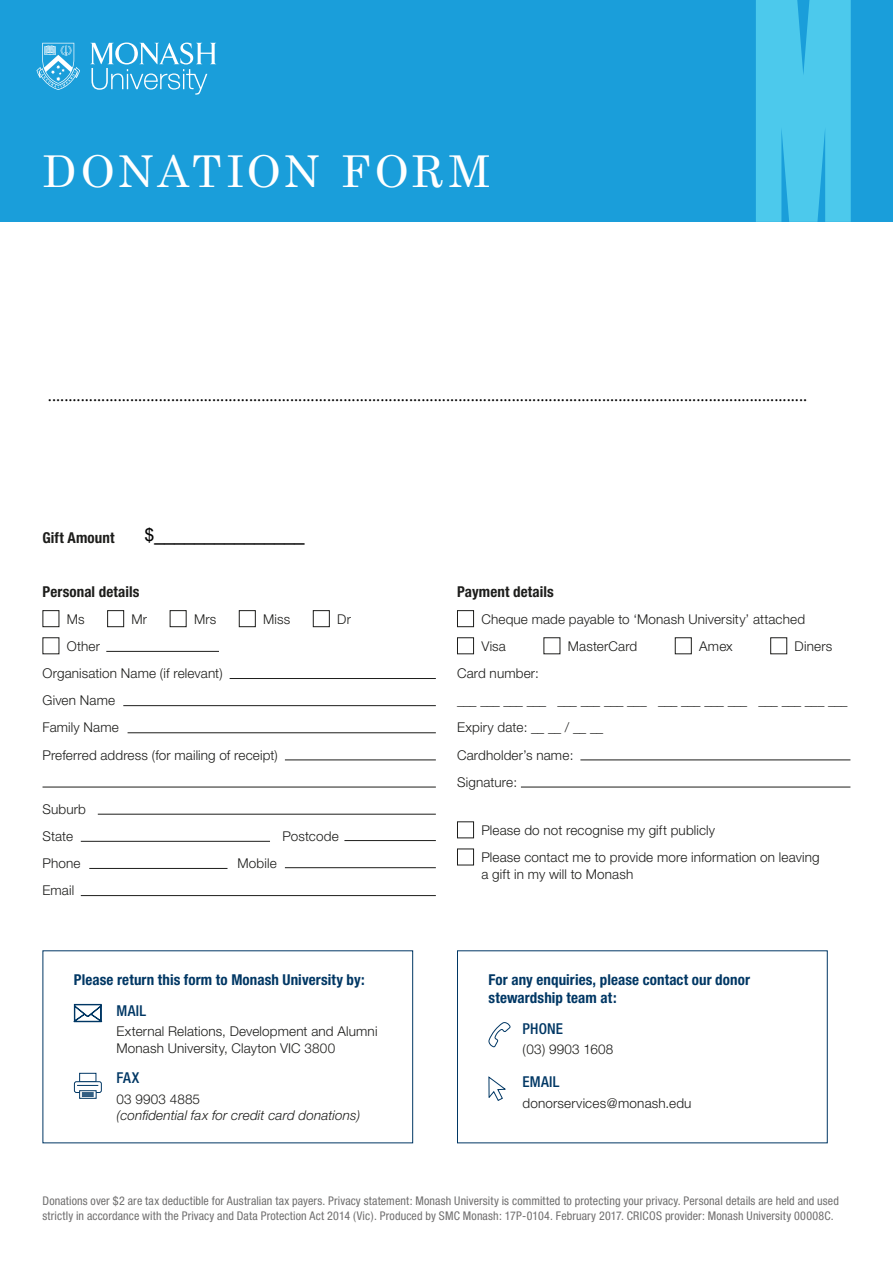
<style>
.page{position:relative;width:893px;height:1263px;background:#fff}
.page>*{position:absolute;margin:0;border:0;box-sizing:border-box;transform-origin:0 0}
.t1{font:43.95px "Century Schoolbook";letter-spacing:.08em;color:#fff}
.t2{font:18px "Minion Pro";color:#000}
.t3{font:18px "Arial";color:#000}
.t4{font:700 condensed 15px/18px "Helvetica Neue";letter-spacing:.005em;color:#003764}
.t5{font:700 condensed 15px "Helvetica Neue";letter-spacing:.005em;color:#1d1d1b}
.t6{font:500 condensed 15px "Helvetica Neue";letter-spacing:.015em;color:#003764}
.t7{font:300 13.5px/27.2px "Helvetica Neue";letter-spacing:.01em;color:#1d1d1b}
.t8{font:italic 300 13.5px "Helvetica Neue";letter-spacing:.01em;color:#1d1d1b}
.t9{font:condensed 12px/15px "Helvetica Neue";letter-spacing:.01em;color:#706f6f}
</style>
<div class="page">
<div style="left:0;top:0;width:893px;height:222px;background:#1a9eda"></div>
<div style="left:756px;top:0;width:95px;height:222px;background:#4cc9ec"></div>
<svg style="left:90px;top:43px;width:126px;height:52px"></svg>
<svg style="left:37px;top:43px;width:43px;height:47px"></svg>
<hr style="left:106px;top:651px;width:113px;height:1px;background:#1d1d1b">
<hr style="left:230px;top:678px;width:206px;height:1px;background:#1d1d1b">
<hr style="left:123px;top:705px;width:313px;height:1px;background:#1d1d1b">
<hr style="left:128px;top:732px;width:308px;height:1px;background:#1d1d1b">
<hr style="left:285px;top:759px;width:151px;height:1px;background:#1d1d1b">
<hr style="left:43px;top:787px;width:393px;height:1px;background:#1d1d1b">
<hr style="left:98px;top:814px;width:338px;height:1px;background:#1d1d1b">
<hr style="left:344px;top:840px;width:92px;height:1px;background:#1d1d1b">
<hr style="left:81px;top:841px;width:189px;height:1px;background:#1d1d1b">
<hr style="left:285px;top:867px;width:151px;height:1px;background:#1d1d1b">
<hr style="left:89px;top:868px;width:138px;height:1px;background:#1d1d1b">
<hr style="left:81px;top:895px;width:355px;height:1px;background:#1d1d1b">
<div style="left:43px;top:610px;width:16px;height:17px;border:1px solid #1d1d1b"></div>
<div style="left:107px;top:610px;width:17px;height:17px;border:1px solid #1d1d1b"></div>
<div style="left:170px;top:610px;width:17px;height:17px;border:1px solid #1d1d1b"></div>
<div style="left:239px;top:610px;width:17px;height:17px;border:1px solid #1d1d1b"></div>
<div style="left:313px;top:610px;width:17px;height:17px;border:1px solid #1d1d1b"></div>
<div style="left:43px;top:637px;width:16px;height:17px;border:1px solid #1d1d1b"></div>
<hr style="left:580px;top:759px;width:270px;height:1px;background:#1d1d1b">
<hr style="left:521px;top:787px;width:329px;height:1px;background:#1d1d1b">
<div style="left:457px;top:610px;width:17px;height:17px;border:1px solid #1d1d1b"></div>
<div style="left:457px;top:637px;width:17px;height:17px;border:1px solid #1d1d1b"></div>
<div style="left:543px;top:637px;width:17px;height:17px;border:1px solid #1d1d1b"></div>
<div style="left:675px;top:637px;width:17px;height:17px;border:1px solid #1d1d1b"></div>
<div style="left:770px;top:637px;width:17px;height:17px;border:1px solid #1d1d1b"></div>
<div style="left:457px;top:821px;width:17px;height:17px;border:1px solid #1d1d1b"></div>
<div style="left:457px;top:848px;width:17px;height:17px;border:1px solid #1d1d1b"></div>
<div style="left:457px;top:950px;width:371px;height:193px;border:1px solid #003764"></div>
<svg style="left:73px;top:1004px;width:29px;height:18px"></svg>
<div style="left:79px;top:1073px;width:17px;height:9px;background:#fff;border:1px solid #003764"></div>
<svg style="left:79px;top:1097px;width:18px;height:2px"></svg>
<svg style="left:74px;top:1081px;width:28px;height:16px"></svg>
<svg style="left:488px;top:1022px;width:22px;height:26px"></svg>
<svg style="left:488px;top:1076px;width:18px;height:25px"></svg>
<h1 class="t1" style="left:43px;top:144px;width:449px">DONATION FORM</h1>
<h2 class="t2" style="left:48px;top:383px;width:761px">.........................................................................................................................................................................................</h2>
<p class="t5" style="left:43px;top:528px;width:74px">Gift Amount</p>
<h2 class="t3" style="left:144px;top:523px;width:162px">$_______________</h2>
<p class="t5" style="left:43px;top:582px;width:98px">Personal details</p>
<p class="t7" style="left:67px;top:605px;width:19px">Ms</p>
<p class="t7" style="left:132px;top:605px;width:17px">Mr</p>
<p class="t7" style="left:194px;top:605px;width:24px">Mrs</p>
<p class="t7" style="left:263px;top:605px;width:29px">Miss</p>
<p class="t7" style="left:337px;top:605px;width:15px">Dr</p>
<p class="t7" style="left:43px;top:632px;width:237px;text-indent:24px">Other<br>Organisation Name (if relevant)<br>Given Name<br>Family Name<br>Preferred address (for mailing of receipt)</p>
<p class="t7" style="left:43px;top:795px;width:45px">Suburb<br>State</p>
<p class="t7" style="left:283px;top:822px;width:58px">Postcode</p>
<p class="t7" style="left:43px;top:849px;width:39px">Phone</p>
<p class="t7" style="left:238px;top:849px;width:41px">Mobile</p>
<p class="t7" style="left:43px;top:876px;width:33px">Email</p>
<p class="t4" style="left:74px;top:970px;width:292px">Please return this form to Monash University by:</p>
<p class="t6" style="left:116px;top:1001px;width:31px">MAIL</p>
<p class="t7" style="left:116px;top:1023px;width:263px;line-height:16.5px">External Relations, Development and Alumni<br>Monash University, Clayton VIC 3800</p>
<p class="t6" style="left:116px;top:1068px;width:24px">FAX</p>
<p class="t7" style="left:116px;top:1085px;width:85px">03 9903 4885</p>
<p class="t8" style="left:116px;top:1107px;width:245px">(confidential fax for credit card donations)</p>
<p class="t5" style="left:457px;top:582px;width:98px">Payment details</p>
<p class="t7" style="left:481px;top:605px;width:325px">Cheque made payable to ‘Monash University’ attached<br>Visa</p>
<p class="t7" style="left:568px;top:632px;width:71px">MasterCard</p>
<p class="t7" style="left:699px;top:632px;width:35px">Amex</p>
<p class="t7" style="left:795px;top:632px;width:39px">Diners</p>
<p class="t7" style="left:457px;top:659px;width:392px">Card number:<br>___ ___ ___ ___ ___ ___ ___ ___ ___ ___ ___ ___ ___ ___ ___ ___<br>Expiry date: __ __ / __ __<br>Cardholder’s name:<br>Signature:</p>
<p class="t7" style="left:481px;top:816px;width:340px">Please do not recognise my gift publicly<br>Please contact me to provide more information on leaving</p>
<p class="t7" style="left:481px;top:860px;width:153px">a gift in my will to Monash</p>
<p class="t4" style="left:488px;top:970px;width:263px">For any enquiries, please contact our donor stewardship team at:</p>
<p class="t6" style="left:523px;top:1019px;width:42px">PHONE</p>
<p class="t7" style="left:523px;top:1036px;width:92px">(03) 9903 1608</p>
<p class="t6" style="left:523px;top:1073px;width:38px">EMAIL</p>
<p class="t7" style="left:523px;top:1089px;width:170px">donorservices@monash.edu</p>
<p class="t9" style="left:43px;top:1193px;width:798px">Donations over $2 are tax deductible for Australian tax payers. Privacy statement: Monash University is committed to protecting your privacy. Personal details are held and used strictly in accordance with the Privacy and Data Protection Act 2014 (Vic). Produced by SMC Monash: 17P-0104. February 2017. CRICOS provider: Monash University 00008C.</p>
</div>
